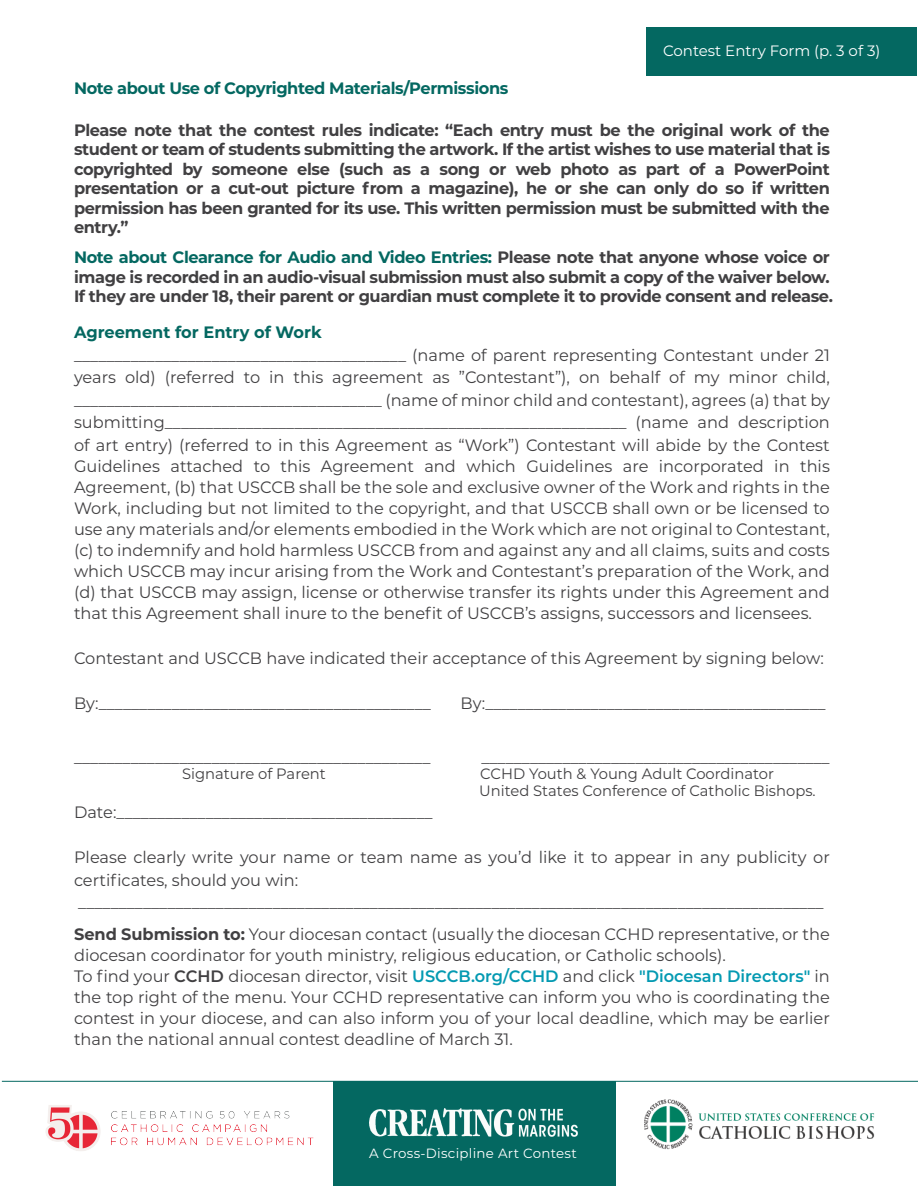
<style>
.page{position:relative;width:918px;height:1188px;background:#fff}
.page>*{position:absolute;margin:0;border:0;box-sizing:border-box;transform-origin:0 0}
.t1{font:16.5px/21px "Montserrat";color:#414042;text-align:justify}
.t2{font:700 16.5px/19.5px "Montserrat";letter-spacing:-.025em;color:#414042;text-align:justify}
.t3{font:700 16.5px "Montserrat";letter-spacing:-.025em;color:#046861}
.t4{font:700 16.5px "Montserrat";color:#046861}
.t5{font:15px/16.5px "Montserrat";color:#414042}
.t6{font:15px "Montserrat";color:#fff}
.t7{font:13.35px "Montserrat";letter-spacing:.02em;color:#fff}
.s1{color:#046861}
.s2{font-weight:700}
.s3{font-weight:600}
.s4{font-weight:600;color:#049ab2}
</style>
<div class="page">
<div style="left:646px;top:27px;width:271px;height:48px;background:#046861"></div>
<div style="left:333px;top:1081px;width:283px;height:105px;background:#046861"></div>
<img style="left:644px;top:1099px;width:231px;height:51px">
<img style="left:369px;top:1108px;width:208px;height:29px">
<img style="left:46px;top:1105px;width:268px;height:46px">
<hr style="left:2px;top:1081px;width:916px;height:1px;background:#046861">
<p class="t6" style="left:663px;top:41px;width:219px">Contest Entry Form (p. 3 of 3)</p>
<p class="t3" style="left:74px;top:76px;width:436px">Note about Use of Copyrighted Materials/Permissions</p>
<p class="t2" style="left:74px;top:119px;width:757px">Please note that the contest rules indicate: “Each entry must be the original work of the student or team of students submitting the artwork. If the artist wishes to use material that is copyrighted by someone else (such as a song or web photo as part of a PowerPoint presentation or a cut-out picture from a magazine), he or she can only do so if written permission has been granted for its use. This written permission must be submitted with the entry.”</p>
<p class="t2" style="left:74px;top:247px;width:760px;text-align:left"><span class="s1">Note about Clearance for Audio and Video Entries:</span> Please note that anyone whose voice or image is recorded in an audio-visual submission must also submit a copy of the waiver below.<br>If they are under 18, their parent or guardian must complete it to provide consent and release.</p>
<p class="t4" style="left:74px;top:321px;width:249px">Agreement for Entry of Work</p>
<p class="t1" style="left:74px;top:343px;width:757px;line-height:22.5px">_________________________________________ (name of parent representing Contestant under 21 years old) (referred to in this agreement as ”Contestant”), on behalf of my minor child, ______________________________________ (name of minor child and contestant), agrees (a) that by submitting_________________________________________________________ (name and description of art entry) (referred to in this Agreement as “Work”) Contestant will abide by the Contest</p>
<p class="t1" style="left:74px;top:455px;width:757px">Guidelines attached to this Agreement and which Guidelines are incorporated in this Agreement, (b) that USCCB shall be the sole and exclusive owner of the Work and rights in the Work, including but not limited to the copyright, and that USCCB shall own or be licensed to use any materials and/or elements embodied in the Work which are not original to Contestant, (c) to indemnify and hold harmless USCCB from and against any and all claims, suits and costs which USCCB may incur arising from the Work and Contestant’s preparation of the Work, and (d) that USCCB may assign, license or otherwise transfer its rights under this Agreement and that this Agreement shall inure to the benefit of USCCB’s assigns, successors and licensees.</p>
<p class="t1" style="left:74px;top:647px;width:751px">Contestant and USCCB have indicated their acceptance of this Agreement by signing below:</p>
<p class="t1" style="left:74px;top:692px;width:358px">By:_________________________________________</p>
<p class="t1" style="left:461px;top:692px;width:366px">By:__________________________________________</p>
<p class="t1" style="left:74px;top:746px;width:358px">____________________________________________</p>
<p class="t1" style="left:481px;top:746px;width:350px">___________________________________________</p>
<p class="t5" style="left:182px;top:765px;width:145px">Signature of Parent</p>
<p class="t5" style="left:479px;top:765px;width:338px">CCHD Youth &amp; Young Adult Coordinator<br>United States Conference of Catholic Bishops.</p>
<p class="t1" style="left:74px;top:801px;width:360px">Date:_______________________________________</p>
<p class="t1" style="left:74px;top:846px;width:757px;line-height:22.5px;text-align:left">Please clearly write your name or team name as you’d like it to appear in any publicity or certificates, should you win: ____________________________________________________________________________________________</p>
<p class="t1" style="left:74px;top:923px;width:757px;text-align:left"><span class="s2">Send Submission to:</span> Your diocesan contact (usually the diocesan CCHD representative, or the diocesan coordinator for youth ministry, religious education, or Catholic schools).<br>To find your <span class="s3">CCHD</span> diocesan director, visit <span class="s4">USCCB.org/CCHD</span> and click <span class="s4">"Diocesan Directors"</span> in the top right of the menu. Your CCHD representative can inform you who is coordinating the contest in your diocese, and can also inform you of your local deadline, which may be earlier than the national annual contest deadline of March 31.</p>
<p class="t7" style="left:369px;top:1144px;width:209px">A Cross-Discipline Art Contest</p>
</div>
